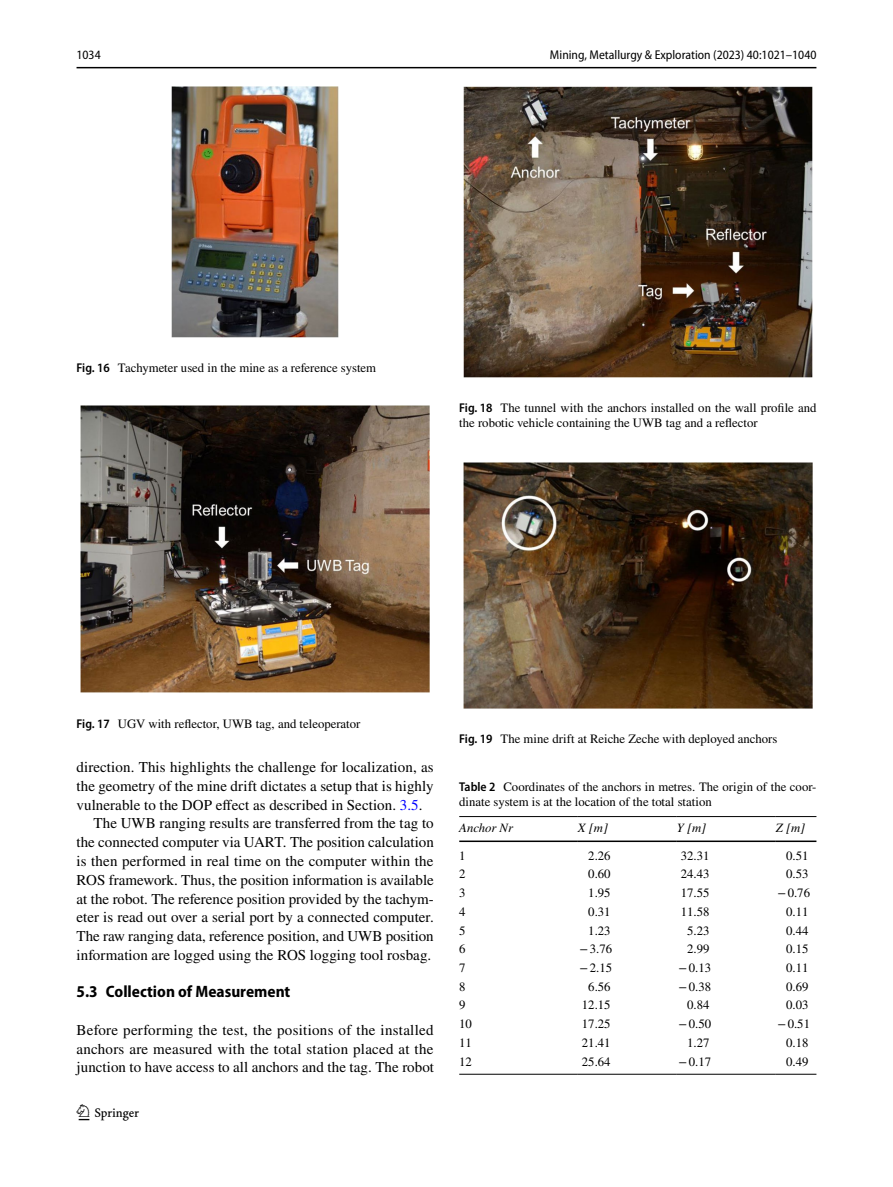
<style>
.page{position:relative;width:893px;height:1187px;background:#fff}
.page>*{position:absolute;margin:0;border:0;box-sizing:border-box;transform-origin:0 0}
.t1{font:22.5px "Springnew Regular 2";color:#000}
.t2{font:700 semi-condensed 16.5px "Myriad Pro";color:#000}
.t3{font:15px/18.8px "STIX";letter-spacing:.005em;color:#000;text-align:justify}
.t4{font:12.75px/15px "STIX";color:#000}
.t5{font:semi-condensed 12.75px "Myriad Pro";color:#000}
.t6{font:italic 12.75px "STIX";color:#000}
.s1{font-family:"Myriad Pro";font-weight:600;font-stretch:semi-condensed}
.s2{color:#00f}
</style>
<div class="page">
<hr style="left:77px;top:67px;width:739px;height:1px;background:#000">
<img style="left:171px;top:87px;width:168px;height:250px">
<img style="left:81px;top:406px;width:348px;height:286px">
<div style="left:459px;top:87px;width:357px;height:290px;background:linear-gradient(to bottom,#fff,#fff)"></div>
<img style="left:463px;top:87px;width:349px;height:290px">
<div style="left:459px;top:462px;width:357px;height:246px;background:linear-gradient(to bottom,#fff,#fff)"></div>
<img style="left:463px;top:462px;width:349px;height:246px">
<hr style="left:459px;top:816px;width:119px;height:1px;background:#000">
<hr style="left:459px;top:840px;width:119px;height:2px;background:#000">
<hr style="left:578px;top:816px;width:99px;height:1px;background:#000">
<hr style="left:578px;top:840px;width:99px;height:2px;background:#000">
<hr style="left:677px;top:816px;width:99px;height:1px;background:#000">
<hr style="left:677px;top:840px;width:99px;height:2px;background:#000">
<hr style="left:776px;top:816px;width:40px;height:1px;background:#000">
<hr style="left:776px;top:840px;width:40px;height:2px;background:#000">
<hr style="left:459px;top:1073px;width:119px;height:1px;background:#000">
<hr style="left:578px;top:1073px;width:99px;height:1px;background:#000">
<hr style="left:677px;top:1073px;width:99px;height:1px;background:#000">
<hr style="left:776px;top:1073px;width:40px;height:1px;background:#000">
<p class="t5" style="left:77px;top:48px;width:26px">1034</p>
<p class="t5" style="left:550px;top:48px;width:268px">Mining, Metallurgy &amp; Exploration (2023) 40:1021–1040</p>
<p class="t4" style="left:77px;top:361px;width:301px"><span class="s1">Fig. 16</span> Tachymeter used in the mine as a reference system</p>
<p class="t4" style="left:459px;top:401px;width:359px"><span class="s1">Fig. 18</span> The tunnel with the anchors installed on the wall profile and the robotic vehicle containing the UWB tag and a reflector</p>
<p class="t4" style="left:77px;top:717px;width:285px"><span class="s1">Fig. 17</span> UGV with reflector, UWB tag, and teleoperator</p>
<p class="t3" style="left:77px;top:758px;width:359px">direction. This highlights the challenge for localization, as</p>
<p class="t3" style="left:77px;top:777px;width:358px">the geometry of the mine drift dictates a setup that is highly</p>
<p class="t3" style="left:77px;top:796px;width:348px">vulnerable to the DOP effect as described in Section. <span class="s2">3.5</span>.</p>
<p class="t3" style="left:94px;top:815px;width:342px">The UWB ranging results are transferred from the tag to</p>
<p class="t3" style="left:77px;top:833px;width:359px">the connected computer via UART. The position calculation</p>
<p class="t3" style="left:77px;top:852px;width:358px">is then performed in real time on the computer within the</p>
<p class="t3" style="left:77px;top:871px;width:359px">ROS framework. Thus, the position information is available</p>
<p class="t3" style="left:77px;top:890px;width:359px">at the robot. The reference position provided by the tachym-</p>
<p class="t3" style="left:77px;top:908px;width:359px">eter is read out over a serial port by a connected computer.</p>
<p class="t3" style="left:77px;top:927px;width:359px">The raw ranging data, reference position, and UWB position</p>
<p class="t3" style="left:77px;top:946px;width:356px">information are logged using the ROS logging tool rosbag.</p>
<p class="t2" style="left:77px;top:982px;width:215px">5.3 Collection of Measurement</p>
<p class="t3" style="left:77px;top:1021px;width:359px">Before performing the test, the positions of the installed anchors are measured with the total station placed at the junction to have access to all anchors and the tag. The robot</p>
<h1 class="t1" style="left:79px;top:1104px;width:62px">1 3</h1>
<p class="t4" style="left:459px;top:732px;width:320px"><span class="s1">Fig. 19</span> The mine drift at Reiche Zeche with deployed anchors</p>
<p class="t4" style="left:459px;top:780px;width:359px"><span class="s1">Table 2</span> Coordinates of the anchors in metres. The origin of the coor&shy;dinate system is at the location of the total station</p>
<p class="t6" style="left:459px;top:818px;width:55px">Anchor Nr</p>
<p class="t6" style="left:578px;top:818px;width:32px">X [m]</p>
<p class="t6" style="left:677px;top:818px;width:31px">Y [m]</p>
<p class="t6" style="left:776px;top:818px;width:31px">Z [m]</p>
<p class="t4" style="left:459px;top:848px;width:8px">1</p>
<p class="t4" style="left:588px;top:848px;width:24px">2.26</p>
<p class="t4" style="left:681px;top:848px;width:30px">32.31</p>
<p class="t4" style="left:786px;top:848px;width:24px">0.51</p>
<p class="t4" style="left:459px;top:867px;width:8px">2</p>
<p class="t4" style="left:588px;top:867px;width:24px">0.60</p>
<p class="t4" style="left:681px;top:867px;width:30px">24.43</p>
<p class="t4" style="left:786px;top:867px;width:24px">0.53</p>
<p class="t4" style="left:459px;top:886px;width:8px">3</p>
<p class="t4" style="left:588px;top:886px;width:24px">1.95</p>
<p class="t4" style="left:681px;top:886px;width:30px">17.55</p>
<p class="t4" style="left:777px;top:886px;width:34px">−0.76</p>
<p class="t4" style="left:459px;top:904px;width:8px">4</p>
<p class="t4" style="left:588px;top:904px;width:24px">0.31</p>
<p class="t4" style="left:681px;top:904px;width:30px">11.58</p>
<p class="t4" style="left:786px;top:904px;width:24px">0.11</p>
<p class="t4" style="left:459px;top:923px;width:8px">5</p>
<p class="t4" style="left:588px;top:923px;width:24px">1.23</p>
<p class="t4" style="left:687px;top:923px;width:24px">5.23</p>
<p class="t4" style="left:786px;top:923px;width:24px">0.44</p>
<p class="t4" style="left:459px;top:942px;width:8px">6</p>
<p class="t4" style="left:579px;top:942px;width:34px">−3.76</p>
<p class="t4" style="left:687px;top:942px;width:24px">2.99</p>
<p class="t4" style="left:786px;top:942px;width:24px">0.15</p>
<p class="t4" style="left:459px;top:961px;width:8px">7</p>
<p class="t4" style="left:579px;top:961px;width:34px">−2.15</p>
<p class="t4" style="left:678px;top:961px;width:34px">−0.13</p>
<p class="t4" style="left:786px;top:961px;width:24px">0.11</p>
<p class="t4" style="left:459px;top:979px;width:8px">8</p>
<p class="t4" style="left:588px;top:979px;width:24px">6.56</p>
<p class="t4" style="left:678px;top:979px;width:34px">−0.38</p>
<p class="t4" style="left:786px;top:979px;width:24px">0.69</p>
<p class="t4" style="left:459px;top:998px;width:8px">9</p>
<p class="t4" style="left:582px;top:998px;width:30px">12.15</p>
<p class="t4" style="left:687px;top:998px;width:24px">0.84</p>
<p class="t4" style="left:786px;top:998px;width:24px">0.03</p>
<p class="t4" style="left:459px;top:1017px;width:14px">10</p>
<p class="t4" style="left:582px;top:1017px;width:30px">17.25</p>
<p class="t4" style="left:678px;top:1017px;width:34px">−0.50</p>
<p class="t4" style="left:777px;top:1017px;width:34px">−0.51</p>
<p class="t4" style="left:459px;top:1035px;width:14px">11</p>
<p class="t4" style="left:582px;top:1035px;width:30px">21.41</p>
<p class="t4" style="left:687px;top:1035px;width:24px">1.27</p>
<p class="t4" style="left:786px;top:1035px;width:24px">0.18</p>
<p class="t4" style="left:459px;top:1054px;width:14px">12</p>
<p class="t4" style="left:582px;top:1054px;width:30px">25.64</p>
<p class="t4" style="left:678px;top:1054px;width:34px">−0.17</p>
<p class="t4" style="left:786px;top:1054px;width:24px">0.49</p>
</div>
